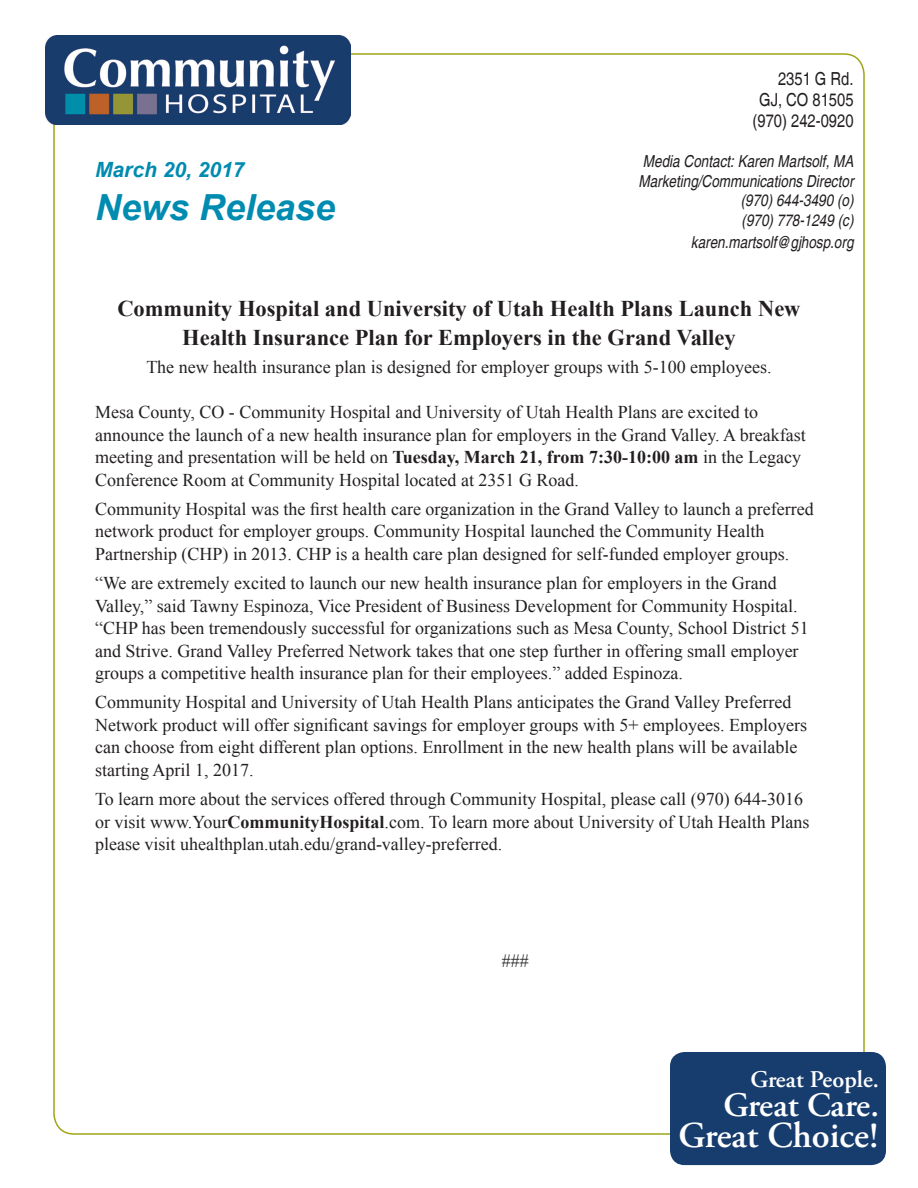
<style>
.page{position:relative;width:918px;height:1188px;background:#fff}
.page>*{position:absolute;margin:0;border:0;box-sizing:border-box;transform-origin:0 0}
.t1{font:600 36.45px "Adobe Garamond Pro";color:#fff}
.t2{font:italic 700 36px "Arial";color:#008bb0}
.t3{font:600 34.35px "Adobe Garamond Pro";letter-spacing:-.01em;color:#fff}
.t4{font:600 23.85px "Adobe Garamond Pro";color:#fff}
.t5{font:700 22.5px/28.5px "Times New Roman";color:#231f20;text-align:center}
.t6{font:italic 700 21px "Arial";color:#008bb0}
.t7{font:18px/22.5px "Times New Roman";color:#231f20}
.t8{font:condensed 18px "Helvetica";color:#231f20}
.t9{font:italic condensed 16.5px "Helvetica";color:#231f20}
.s1{font-weight:700}
</style>
<div class="page">
<div style="left:670px;top:1052px;width:216px;height:113px;background:#173d6e;border-radius:15px"></div>
<img style="left:45px;top:35px;width:306px;height:89px">
<p class="t6" style="left:95px;top:156px;width:151px">March 20, 2017</p>
<p class="t2" style="left:95px;top:184px;width:242px">News Release</p>
<p class="t8" style="left:778px;top:68px;width:77px">2351 G Rd.</p>
<p class="t8" style="left:759px;top:89px;width:96px">GJ, CO 81505</p>
<p class="t8" style="left:753px;top:110px;width:102px">(970) 242-0920</p>
<p class="t9" style="left:643px;top:151px;width:212px">Media Contact: Karen Martsolf, MA</p>
<p class="t9" style="left:639px;top:171px;width:217px">Marketing/Communications Director</p>
<p class="t9" style="left:741px;top:191px;width:114px">(970) 644-3490 (o)</p>
<p class="t9" style="left:742px;top:210px;width:114px">(970) 778-1249 (c)</p>
<p class="t9" style="left:691px;top:232px;width:164px">karen.martsolf@gjhosp.org</p>
<p class="t5" style="left:117px;top:294px;width:685px">Community Hospital and University of Utah Health Plans Launch New<br>Health Insurance Plan for Employers in the Grand Valley</p>
<p class="t7" style="left:146px;top:356px;width:627px">The new health insurance plan is designed for employer groups with 5-100 employees.</p>
<p class="t7" style="left:95px;top:401px;width:712px">Mesa County, CO - Community Hospital and University of Utah Health Plans are excited to announce the launch of a new health insurance plan for employers in the Grand Valley. A breakfast meeting and presentation will be held on <span class="s1">Tuesday, March 21, from 7:30-10:00 am</span> in the Legacy Conference Room at Community Hospital located at 2351 G Road.</p>
<p class="t7" style="left:95px;top:497px;width:720px">Community Hospital was the first health care organization in the Grand Valley to launch a preferred network product for employer groups. Community Hospital launched the Community Health<br>Partnership (CHP) in 2013. CHP is a health care plan designed for self-funded employer groups.</p>
<p class="t7" style="left:95px;top:572px;width:715px">“We are extremely excited to launch our new health insurance plan for employers in the Grand Valley,” said Tawny Espinoza, Vice President of Business Development for Community Hospital. “CHP has been tremendously successful for organizations such as Mesa County, School District 51 and Strive. Grand Valley Preferred Network takes that one step further in offering small employer groups a competitive health insurance plan for their employees.” added Espinoza.</p>
<p class="t7" style="left:95px;top:691px;width:714px">Community Hospital and University of Utah Health Plans anticipates the Grand Valley Preferred Network product will offer significant savings for employer groups with 5+ employees. Employers can choose from eight different plan options. Enrollment in the new health plans will be available starting April 1, 2017.</p>
<p class="t7" style="left:95px;top:788px;width:716px">To learn more about the services offered through Community Hospital, please call (970) 644-3016 or visit www.Your<span class="s1">CommunityHospital</span>.com. To learn more about University of Utah Health Plans please visit uhealthplan.utah.edu/grand-valley-preferred.</p>
<p class="t7" style="left:502px;top:950px;width:28px">###</p>
<p class="t4" style="left:751px;top:1065px;width:130px">Great People.</p>
<p class="t3" style="left:723px;top:1085px;width:157px">Great Care.</p>
<p class="t1" style="left:679px;top:1114px;width:202px">Great Choice!</p>
</div>
